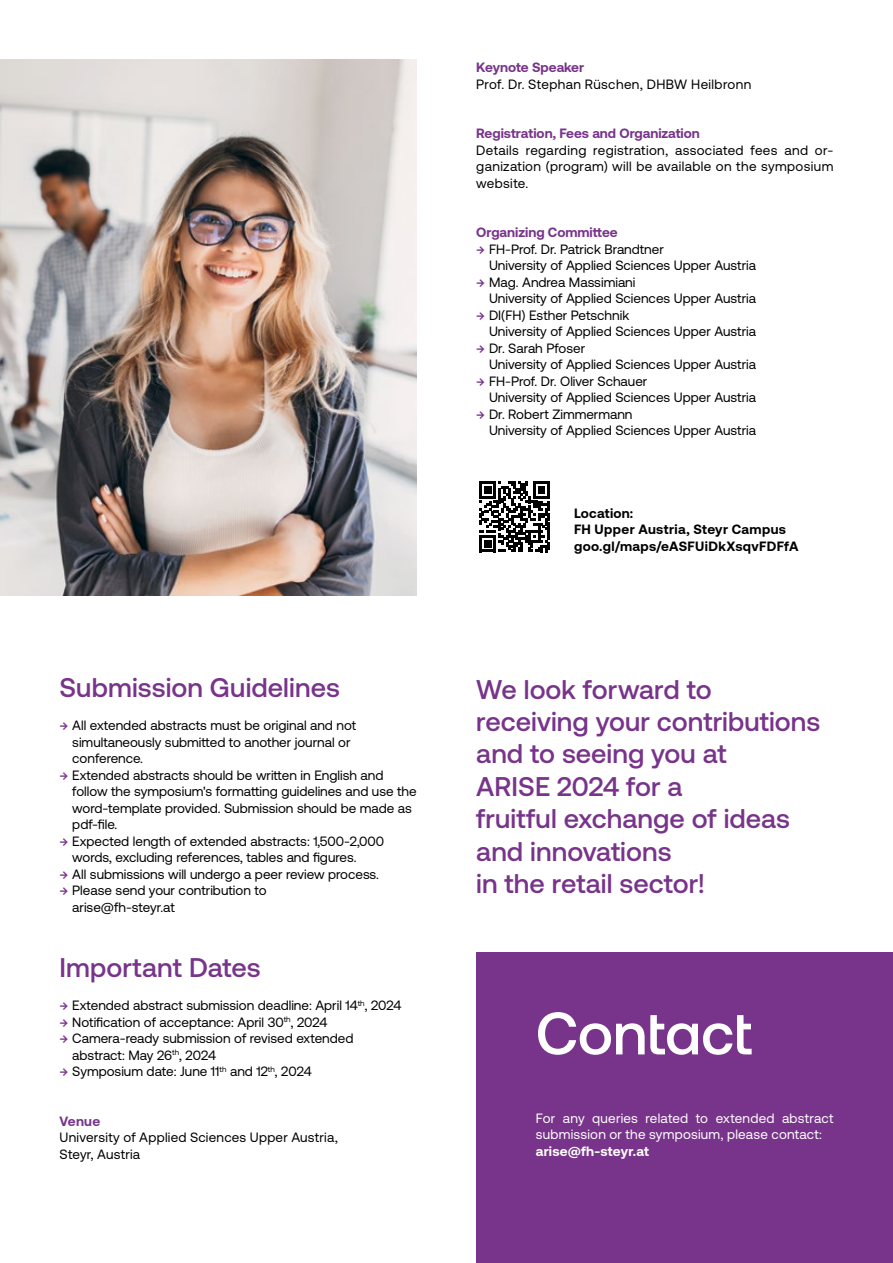
<style>
.page{position:relative;width:893px;height:1263px;background:#fff}
.page>*{position:absolute;margin:0;border:0;box-sizing:border-box;transform-origin:0 0}
.t1{font:500 60px "Aeonik";letter-spacing:-.005em;color:#fff}
.t2{font:500 27px/32.4px "Aeonik";letter-spacing:.005em;color:#78348b}
.t3{font:13.5px/16.5px "Aeonik";color:#000}
.t4{font:13.5px/16.5px "Aeonik";letter-spacing:.015em;color:#fff}
.t5{font:700 13.5px "Aeonik";color:#78348b}
.t6{font:700 13.5px/16.5px "Aeonik";letter-spacing:.025em;color:#000}
.t7{font:13.5px "Aeonik";letter-spacing:.025em;color:#000}
.t8{font:700 13.5px "Aeonik";letter-spacing:.015em;color:#fff}
.s1{font-weight:500;color:#78348b}
</style>
<div class="page">
<div style="left:476px;top:952px;width:417px;height:311px;background:#78348b"></div>
<svg style="left:479px;top:481px;width:71px;height:71px"></svg>
<img style="left:0;top:60px;width:417px;height:535px">
<h2 class="t2" style="left:60px;top:672px;width:282px">Submission Guidelines</h2>
<p class="t3" style="left:72px;top:717px;width:285px;text-indent:-13px"><span class="s1">→</span> All extended abstracts must be original and not simultaneously submitted to another journal or conference.</p>
<p class="t3" style="left:72px;top:767px;width:346px;text-indent:-13px"><span class="s1">→</span> Extended abstracts should be written in English and follow the symposium's formatting guidelines and use the word-template provided. Submission should be made as pdf-file.</p>
<p class="t3" style="left:72px;top:833px;width:313px;text-indent:-13px"><span class="s1">→</span> Expected length of extended abstracts: 1,500-2,000 words, excluding references, tables and figures.</p>
<p class="t3" style="left:60px;top:866px;width:321px"><span class="s1">→</span> All submissions will undergo a peer review process.</p>
<p class="t3" style="left:72px;top:882px;width:196px;text-indent:-13px"><span class="s1">→</span> Please send your contribution to arise@fh-steyr.at</p>
<h2 class="t2" style="left:60px;top:952px;width:203px">Important Dates</h2>
<p class="t3" style="left:60px;top:997px;width:344px"><span class="s1">→</span> Extended abstract submission deadline: April 14<sup>th</sup>, 2024</p>
<p class="t3" style="left:60px;top:1014px;width:269px"><span class="s1">→</span> Notification of acceptance: April 30<sup>th</sup>, 2024</p>
<p class="t3" style="left:72px;top:1030px;width:283px;text-indent:-13px"><span class="s1">→</span> Camera-ready submission of revised extended abstract: May 26<sup>th</sup>, 2024</p>
<p class="t3" style="left:60px;top:1063px;width:254px"><span class="s1">→</span> Symposium date: June 11<sup>th</sup> and 12<sup>th</sup>, 2024</p>
<p class="t5" style="left:60px;top:1113px;width:42px">Venue</p>
<p class="t3" style="left:60px;top:1129px;width:280px">University of Applied Sciences Upper Austria,<br>Steyr, Austria</p>
<p class="t5" style="left:476px;top:60px;width:109px">Keynote Speaker</p>
<p class="t7" style="left:476px;top:76px;width:277px">Prof. Dr. Stephan Rüschen, DHBW Heilbronn</p>
<p class="t5" style="left:476px;top:126px;width:225px">Registration, Fees and Organization</p>
<p class="t3" style="left:476px;top:142px;width:359px;text-align:justify">Details regarding registration, associated fees and or&shy;ganization (program) will be available on the symposium website.</p>
<p class="t5" style="left:476px;top:225px;width:143px">Organizing Committee</p>
<p class="t3" style="left:489px;top:241px;width:269px;text-indent:-13px"><span class="s1">→</span> FH-Prof. Dr. Patrick Brandtner<br>University of Applied Sciences Upper Austria</p>
<p class="t3" style="left:489px;top:274px;width:269px;text-indent:-13px"><span class="s1">→</span> Mag. Andrea Massimiani<br>University of Applied Sciences Upper Austria</p>
<p class="t3" style="left:489px;top:307px;width:269px;text-indent:-13px"><span class="s1">→</span> DI(FH) Esther Petschnik<br>University of Applied Sciences Upper Austria</p>
<p class="t3" style="left:489px;top:340px;width:269px;text-indent:-13px"><span class="s1">→</span> Dr. Sarah Pfoser<br>University of Applied Sciences Upper Austria</p>
<p class="t3" style="left:489px;top:373px;width:269px;text-indent:-13px"><span class="s1">→</span> FH-Prof. Dr. Oliver Schauer<br>University of Applied Sciences Upper Austria</p>
<p class="t3" style="left:489px;top:406px;width:269px;text-indent:-13px"><span class="s1">→</span> Dr. Robert Zimmermann<br>University of Applied Sciences Upper Austria</p>
<p class="t6" style="left:574px;top:505px;width:226px">Location:<br>FH Upper Austria, Steyr Campus goo.gl/maps/eASFUiDkXsqvFDFfA</p>
<h2 class="t2" style="left:476px;top:673px;width:345px">We look forward to receiving your contributions and to seeing you at<br>ARISE 2024 for a<br>fruitful exchange of ideas and innovations<br>in the retail sector!</h2>
<h1 class="t1" style="left:536px;top:1000px;width:218px">Contact</h1>
<p class="t4" style="left:536px;top:1110px;width:299px">For any queries related to extended abstract submission or the symposium, please contact:</p>
<p class="t8" style="left:536px;top:1143px;width:114px">arise@fh-steyr.at</p>
</div>
